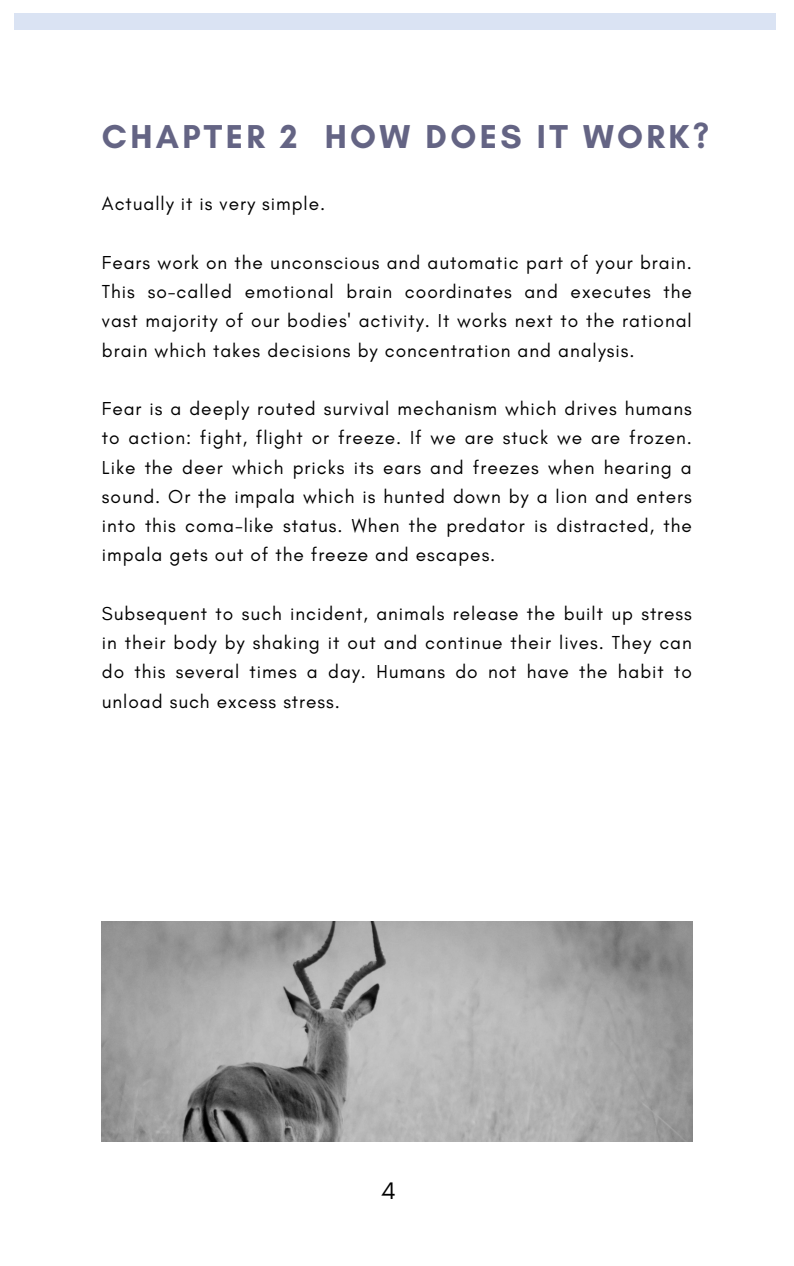
<style>
.page{position:relative;width:794px;height:1266px;background:#fff}
.page>*{position:absolute;margin:0;border:0;box-sizing:border-box;transform-origin:0 0}
.t1{font:700 33.67px "Glacial Indifference";letter-spacing:.1em;color:#646484}
.t2{font:24.38px "Glacial Indifference";color:#000}
.t3{font:19.12px/29.2px "Glacial Indifference";letter-spacing:.05em;color:#000;text-align:justify}
</style>
<div class="page">
<div style="left:15px;top:14px;width:760px;height:16px;background:#dae3f3"></div>
<img style="left:102px;top:921px;width:590px;height:220px">
<p class="t1" style="left:102px;top:116px;width:608px">CHAPTER 2 HOW DOES IT WORK?</p>
<p class="t3" style="left:102px;top:189px;width:225px">Actually it is very simple.</p>
<h1 class="t3" style="left:102px;top:248px;width:591px">Fears work on the unconscious and automatic part of your brain.<br>This so-called emotional brain coordinates and executes the vast majority of our bodies' activity. It works next to the rational brain which takes decisions by concentration and analysis.</h1>
<p class="t3" style="left:102px;top:394px;width:591px">Fear is a deeply routed survival mechanism which drives humans to action: fight, flight or freeze. If we are stuck we are frozen.<br>Like the deer which pricks its ears and freezes when hearing a sound. Or the impala which is hunted down by a lion and enters into this coma-like status. When the predator is distracted, the impala gets out of the freeze and escapes.</p>
<p class="t3" style="left:102px;top:598px;width:591px">Subsequent to such incident, animals release the built up stress in their body by shaking it out and continue their lives. They can do this several times a day. Humans do not have the habit to unload such excess stress.</p>
<p class="t2" style="left:381px;top:1176px;width:16px">4</p>
</div>
